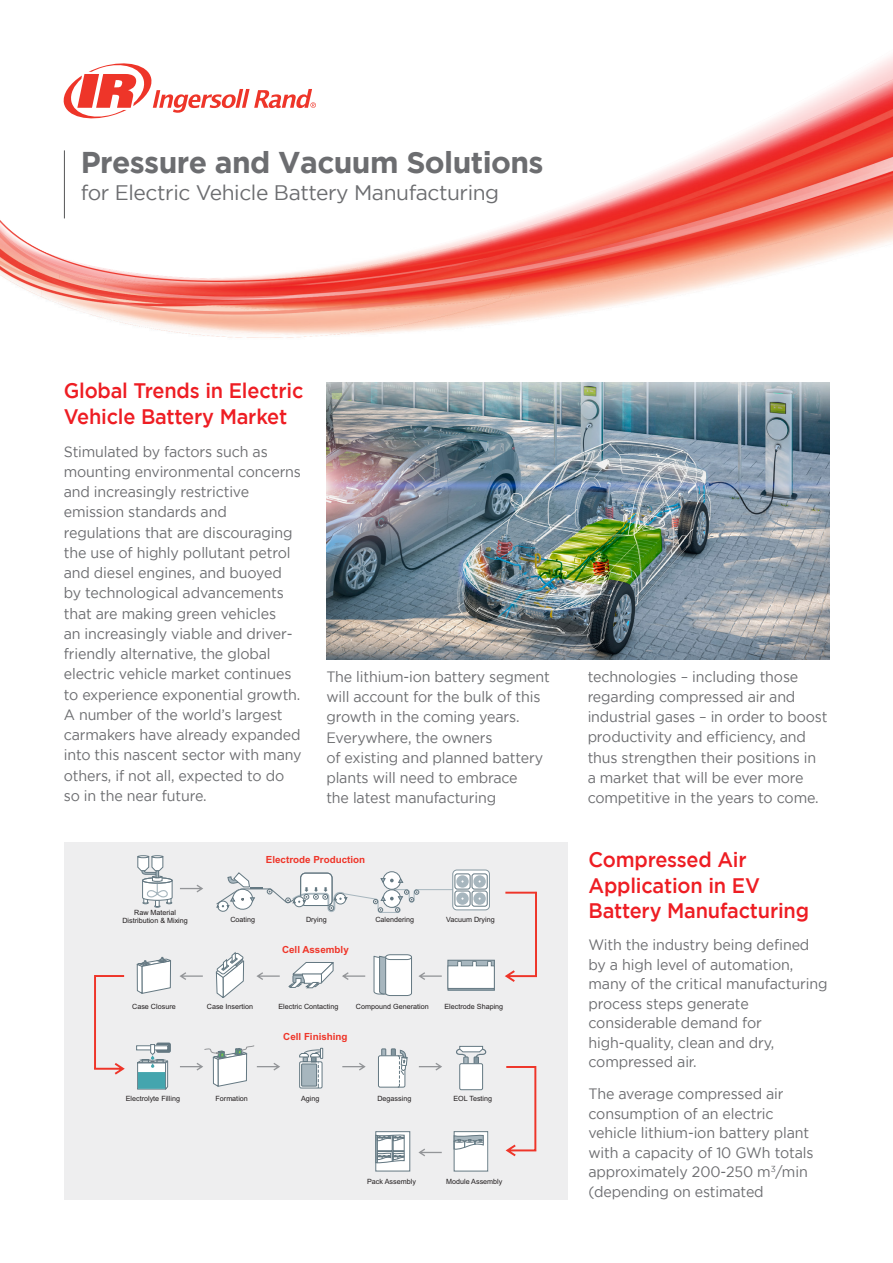
<style>
.page{position:relative;width:893px;height:1263px;background:#fff}
.page>*{position:absolute;margin:0;border:0;box-sizing:border-box;transform-origin:0 0}
.t1{font:700 30px "Gotham";letter-spacing:-.02em;color:#6c6d70}
.t2{font:500 21px/25.2px "Gotham";letter-spacing:-.01em;color:#ee1d23;scale:.95 1}
.t3{font:21px "Gotham";letter-spacing:-.02em;color:#6c6d70}
.t4{font:15px/20.2px "Gotham";letter-spacing:-.01em;color:#6c6d70;scale:.95 1}
.t5{font:700 9.75px "Arial";color:#ee3529}
.t6{font:7.2px/8.1px "Arial";color:#231f20;text-align:center}
</style>
<div class="page">
<img style="left:0;top:55px;width:893px;height:283px">
<div style="left:64px;top:842px;width:503px;height:357px;background:#eeeeef"></div>
<div style="left:381px;top:1049px;width:5px;height:8px;border:1px solid #647882"></div>
<div style="left:378px;top:1055px;width:27px;height:32px;background:#fff;border-radius:2px"></div>
<div style="left:378px;top:1055px;width:27px;height:32px;border:1px solid #647882;border-radius:2px"></div>
<svg style="left:382px;top:1049px;width:26px;height:39px"></svg>
<svg style="left:137px;top:855px;width:36px;height:52px"></svg>
<div style="left:383px;top:871px;width:18px;height:18px;border:1px solid #647882;border-radius:50%"></div>
<div style="left:448px;top:960px;width:47px;height:30px;border:1px solid #647882"></div>
<svg style="left:373px;top:954px;width:39px;height:42px;background:#dce1e3"></svg>
<svg style="left:288px;top:962px;width:46px;height:26px"></svg>
<svg style="left:137px;top:957px;width:34px;height:37px"></svg>
<svg style="left:215px;top:952px;width:29px;height:46px"></svg>
<svg style="left:299px;top:1048px;width:24px;height:41px"></svg>
<svg style="left:505px;top:892px;width:32px;height:90px"></svg>
<svg style="left:94px;top:975px;width:31px;height:99px"></svg>
<svg style="left:180px;top:885px;width:23px;height:7px"></svg>
<svg style="left:418px;top:961px;width:77px;height:28px"></svg>
<svg style="left:418px;top:1148px;width:24px;height:8px"></svg>
<svg style="left:342px;top:972px;width:23px;height:8px"></svg>
<svg style="left:256px;top:972px;width:24px;height:8px"></svg>
<svg style="left:342px;top:1063px;width:24px;height:7px"></svg>
<svg style="left:180px;top:972px;width:23px;height:8px"></svg>
<svg style="left:419px;top:1063px;width:23px;height:7px"></svg>
<svg style="left:506px;top:1066px;width:30px;height:90px"></svg>
<svg style="left:216px;top:872px;width:203px;height:41px"></svg>
<hr style="left:417px;top:889px;width:36px;height:1px;background:#a7b6be">
<div style="left:460px;top:1063px;width:23px;height:27px;background:#fff;border-radius:2px"></div>
<div style="left:459px;top:1063px;width:24px;height:27px;border:1px solid #647882;border-radius:2px"></div>
<svg style="left:456px;top:1046px;width:31px;height:18px"></svg>
<div style="left:454px;top:1131px;width:34px;height:40px;background:#fff"></div>
<div style="left:454px;top:1131px;width:34px;height:40px;border:1px solid #647882"></div>
<svg style="left:454px;top:1135px;width:30px;height:15px"></svg>
<div style="left:376px;top:1132px;width:34px;height:39px;background:#fff"></div>
<div style="left:375px;top:1131px;width:35px;height:40px;border:1px solid #647882"></div>
<svg style="left:375px;top:1134px;width:30px;height:29px"></svg>
<svg style="left:453px;top:870px;width:36px;height:40px"></svg>
<div style="left:452px;top:870px;width:38px;height:40px;border:1px solid #83969f;border-radius:4px"></div>
<div style="left:455px;top:891px;width:15px;height:15px;background:#fff;border-radius:2px"></div>
<div style="left:455px;top:891px;width:15px;height:15px;border:1px solid #647882;border-radius:2px"></div>
<div style="left:456px;top:892px;width:13px;height:13px;background:#a7b6be;border-radius:50%"></div>
<div style="left:455px;top:874px;width:15px;height:15px;border:1px solid #647882;border-radius:2px"></div>
<div style="left:456px;top:875px;width:13px;height:13px;background:#a7b6be;border-radius:50%"></div>
<div style="left:472px;top:874px;width:15px;height:15px;border:1px solid #647882;border-radius:2px"></div>
<div style="left:473px;top:875px;width:13px;height:13px;background:#a7b6be;border-radius:50%"></div>
<div style="left:472px;top:891px;width:15px;height:15px;background:#fff;border-radius:2px"></div>
<div style="left:472px;top:891px;width:15px;height:15px;border:1px solid #647882;border-radius:2px"></div>
<svg style="left:473px;top:892px;width:13px;height:13px"></svg>
<svg style="left:180px;top:1045px;width:100px;height:42px"></svg>
<div style="left:156px;top:1042px;width:15px;height:11px;background:#647882;border-radius:2px"></div>
<svg style="left:136px;top:1044px;width:32px;height:46px"></svg>
<img style="left:327px;top:383px;width:502px;height:276px">
<svg style="left:62px;top:59px;width:254px;height:63px"></svg>
<hr style="left:64px;top:150px;width:1px;height:68px;background:#545557">
<h1 class="t1" style="left:81px;top:145px;width:464px">Pressure and Vacuum Solutions</h1>
<h2 class="t3" style="left:81px;top:181px;width:420px">for Electric Vehicle Battery Manufacturing</h2>
<h2 class="t2" style="left:64px;top:378px;width:254px">Global Trends in Electric<br>Vehicle Battery Market</h2>
<p class="t4" style="left:64px;top:441px;width:252px">Stimulated by factors such as mounting environmental concerns and increasingly restrictive emission standards and regulations that are discouraging the use of highly pollutant petrol and diesel engines, and buoyed by technological advancements that are making green vehicles<br>an increasingly viable and driver&shy;friendly alternative, the global electric vehicle market continues to experience exponential growth.<br>A number of the world’s largest carmakers have already expanded into this nascent sector with many others, if not all, expected to do so in the near future.</p>
<p class="t4" style="left:326px;top:666px;width:237px">The lithium-ion battery segment will account for the bulk of this growth in the coming years.<br>Everywhere, the owners<br>of existing and planned battery plants will need to embrace<br>the latest manufacturing</p>
<p class="t4" style="left:588px;top:666px;width:254px">technologies – including those regarding compressed air and industrial gases – in order to boost productivity and efficiency, and thus strengthen their positions in a market that will be ever more competitive in the years to come.</p>
<p class="t6" style="left:122px;top:908px;width:67px">Raw Material<br>Distribution &amp; Mixing</p>
<p class="t6" style="left:132px;top:1003px;width:45px">Case Closure</p>
<p class="t5" style="left:266px;top:853px;width:101px">Electrode Production</p>
<p class="t6" style="left:230px;top:915px;width:26px">Coating</p>
<p class="t6" style="left:306px;top:915px;width:22px">Drying</p>
<p class="t6" style="left:375px;top:915px;width:40px">Calendering</p>
<p class="t6" style="left:446px;top:915px;width:50px">Vacuum Drying</p>
<p class="t5" style="left:282px;top:942px;width:68px">Cell Assembly</p>
<p class="t6" style="left:207px;top:1003px;width:48px">Case Insertion</p>
<p class="t6" style="left:278px;top:1003px;width:61px">Electric Contacting</p>
<p class="t6" style="left:356px;top:1003px;width:74px">Compound Generation</p>
<p class="t6" style="left:444px;top:1003px;width:60px">Electrode Shaping</p>
<p class="t5" style="left:283px;top:1029px;width:66px">Cell Finishing</p>
<p class="t6" style="left:126px;top:1094px;width:56px">Electrolyte Filling</p>
<p class="t6" style="left:216px;top:1094px;width:34px">Formation</p>
<p class="t6" style="left:301px;top:1094px;width:20px">Aging</p>
<p class="t6" style="left:377px;top:1094px;width:35px">Degassing</p>
<p class="t6" style="left:453px;top:1094px;width:40px">EOL Testing</p>
<p class="t6" style="left:367px;top:1177px;width:50px">Pack Assembly</p>
<p class="t6" style="left:446px;top:1177px;width:58px">Module Assembly</p>
<h2 class="t2" style="left:588px;top:847px;width:234px">Compressed Air<br>Application in EV<br>Battery Manufacturing</h2>
<p class="t4" style="left:588px;top:935px;width:253px;line-height:19.5px">With the industry being defined by a high level of automation, many of the critical manufacturing process steps generate considerable demand for high-quality, clean and dry, compressed air.</p>
<p class="t4" style="left:588px;top:1084px;width:238px;line-height:19.5px">The average compressed air consumption of an electric vehicle lithium-ion battery plant with a capacity of 10 GWh totals approximately 200-250 m<sup>3</sup>/min (depending on estimated</p>
</div>
